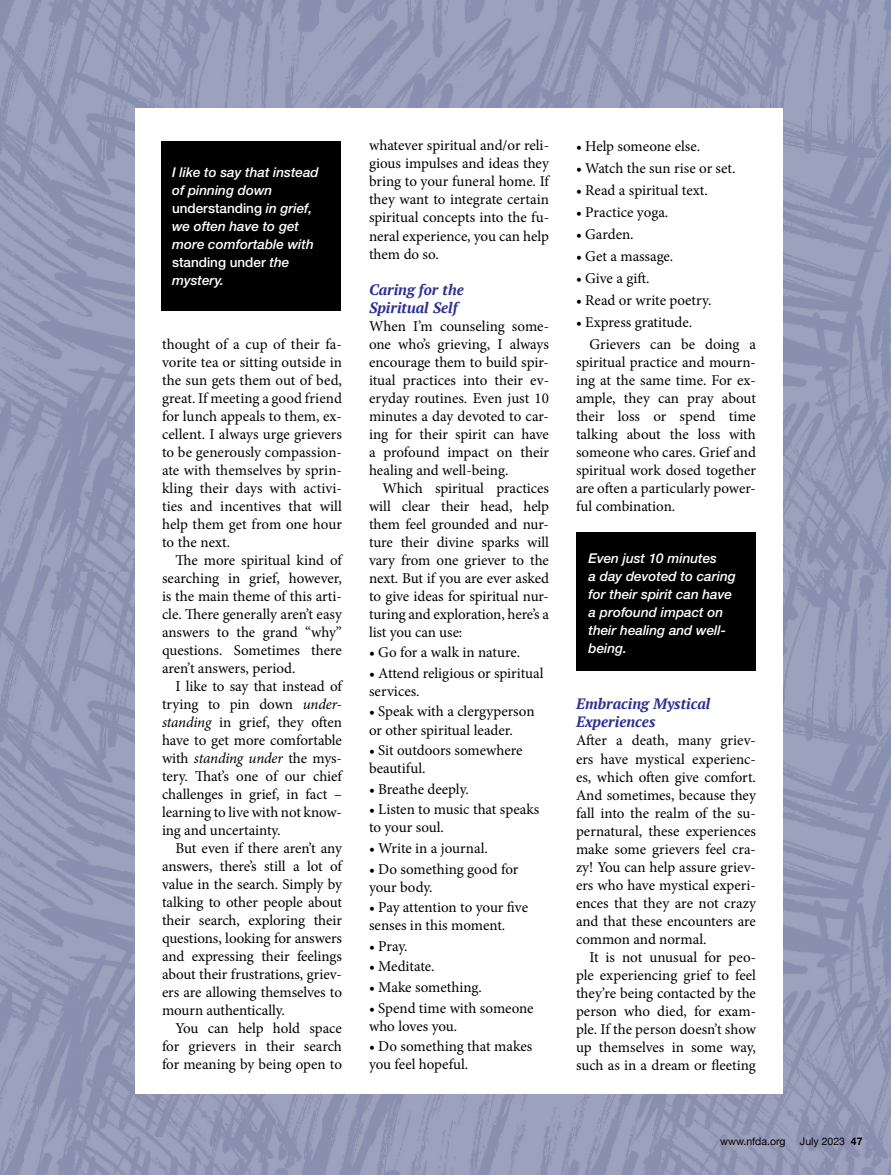
<style>
.page{position:relative;width:891px;height:1175px;background:#fff}
.page>*{position:absolute;margin:0;border:0;box-sizing:border-box;transform-origin:0 0}
.t1{font:15px/18px "Minion Pro";letter-spacing:-.005em;color:#000;text-align:justify}
.t2{font:italic 700 15px/18px "PT Serif";color:#2e3092}
.t3{font:italic 500 13.5px/18px "Helvetica Neue LT Std";color:#fff}
.t4{font:10.5px "Helvetica Neue";color:#000}
.s1{font-style:normal}
.s2{font-style:italic}
.s3{font-family:"Helvetica Neue LT Std";font-weight:700}
</style>
<div class="page">
<div style="left:0;top:0;width:891px;height:1174px;background:linear-gradient(to right,#959ab7,#949ab7)"></div>
<div style="left:135px;top:108px;width:648px;height:986px;background:#fff"></div>
<div style="left:576px;top:532px;width:180px;height:139px;background:#000"></div>
<div style="left:161px;top:141px;width:179px;height:169px;background:#000"></div>
<p class="t3" style="left:172px;top:163px;width:148px">I like to say that instead of pinning down <span class="s1">understanding</span> in grief, we often have to get more comfortable with <span class="s1">standing under</span> the mystery.</p>
<p class="t1" style="left:162px;top:335px;width:182px">thought of a cup of their fa&shy;vorite tea or sitting outside in the sun gets them out of bed, great. If meeting a good friend for lunch appeals to them, ex&shy;cellent. I always urge grievers to be generously compassion&shy;ate with themselves by sprin&shy;kling their days with activi&shy;ties and incentives that will help them get from one hour to the next.</p>
<p class="t1" style="left:162px;top:551px;width:182px;text-indent:14px">The more spiritual kind of searching in grief, however, is the main theme of this arti&shy;cle. There generally aren’t easy answers to the grand “why” questions. Sometimes there aren’t answers, period.</p>
<p class="t1" style="left:162px;top:677px;width:182px;text-indent:14px">I like to say that instead of trying to pin down <span class="s2">under&shy;standing</span> in grief, they often have to get more comfortable with <span class="s2">standing under</span> the mys&shy;tery. That’s one of our chief challenges in grief, in fact – learning to live with not know&shy;ing and uncertainty.</p>
<p class="t1" style="left:162px;top:839px;width:182px;text-indent:14px">But even if there aren’t any answers, there’s still a lot of value in the search. Simply by talking to other people about their search, exploring their questions, looking for answers and expressing their feelings about their frustrations, griev&shy;ers are allowing themselves to mourn authentically.</p>
<p class="t1" style="left:162px;top:1019px;width:182px;text-indent:14px">You can help hold space for grievers in their search for meaning by being open to</p>
<p class="t1" style="left:369px;top:137px;width:182px">whatever spiritual and/or reli&shy;gious impulses and ideas they bring to your funeral home. If they want to integrate certain spiritual concepts into the fu&shy;neral experience, you can help them do so.</p>
<p class="t2" style="left:369px;top:280px;width:96px">Caring for the<br>Spiritual Self</p>
<p class="t1" style="left:369px;top:317px;width:182px">When I’m counseling some&shy;one who’s grieving, I always encourage them to build spir&shy;itual practices into their ev&shy;eryday routines. Even just 10 minutes a day devoted to car&shy;ing for their spirit can have a profound impact on their healing and well-being.</p>
<p class="t1" style="left:369px;top:479px;width:182px;text-indent:14px">Which spiritual practices will clear their head, help them feel grounded and nur&shy;ture their divine sparks will vary from one griever to the next. But if you are ever asked to give ideas for spiritual nur&shy;turing and exploration, here’s a list you can use:</p>
<p class="t1" style="left:369px;top:643px;width:153px">• Go for a walk in nature.</p>
<p class="t1" style="left:369px;top:664px;width:176px">• Attend religious or spiritual services.</p>
<p class="t1" style="left:369px;top:702px;width:167px">• Speak with a clergyperson or other spiritual leader.</p>
<p class="t1" style="left:369px;top:741px;width:155px">• Sit outdoors somewhere beautiful.</p>
<p class="t1" style="left:369px;top:780px;width:101px">• Breathe deeply.</p>
<p class="t1" style="left:369px;top:800px;width:172px">• Listen to music that speaks to your soul.</p>
<p class="t1" style="left:369px;top:839px;width:120px">• Write in a journal.</p>
<p class="t1" style="left:369px;top:859px;width:151px">• Do something good for your body.</p>
<p class="t1" style="left:369px;top:898px;width:161px">• Pay attention to your five senses in this moment.</p>
<p class="t1" style="left:369px;top:937px;width:40px">• Pray.</p>
<p class="t1" style="left:369px;top:957px;width:67px">• Meditate.</p>
<p class="t1" style="left:369px;top:978px;width:115px">• Make something.</p>
<p class="t1" style="left:369px;top:998px;width:166px">• Spend time with someone who loves you.</p>
<p class="t1" style="left:369px;top:1037px;width:165px">• Do something that makes you feel hopeful.</p>
<p class="t1" style="left:576px;top:137px;width:126px">• Help someone else.</p>
<p class="t1" style="left:576px;top:159px;width:161px">• Watch the sun rise or set.</p>
<p class="t1" style="left:576px;top:181px;width:133px">• Read a spiritual text.</p>
<p class="t1" style="left:576px;top:203px;width:94px">• Practice yoga.</p>
<p class="t1" style="left:576px;top:225px;width:59px">• Garden.</p>
<p class="t1" style="left:576px;top:247px;width:99px">• Get a massage.</p>
<p class="t1" style="left:576px;top:269px;width:75px">• Give a gift.</p>
<p class="t1" style="left:576px;top:291px;width:137px">• Read or write poetry.</p>
<p class="t1" style="left:590px;top:311px;width:168px;line-height:22px;text-indent:-14px">• Express gratitude.<br>Grievers can be doing a</p>
<p class="t1" style="left:576px;top:353px;width:182px">spiritual practice and mourn&shy;ing at the same time. For ex&shy;ample, they can pray about their loss or spend time talking about the loss with someone who cares. Grief and spiritual work dosed together are often a particularly power&shy;ful combination.</p>
<p class="t3" style="left:589px;top:549px;width:149px">Even just 10 minutes<br>a day devoted to caring for their spirit can have a profound impact on their healing and well&shy;being.</p>
<p class="t2" style="left:576px;top:694px;width:136px">Embracing Mystical<br>Experiences</p>
<p class="t1" style="left:576px;top:731px;width:182px">After a death, many griev&shy;ers have mystical experienc&shy;es, which often give comfort.<br>And sometimes, because they fall into the realm of the su&shy;pernatural, these experiences make some grievers feel cra&shy;zy! You can help assure griev&shy;ers who have mystical experi&shy;ences that they are not crazy and that these encounters are common and normal.</p>
<p class="t1" style="left:576px;top:948px;width:182px;text-indent:13px">It is not unusual for peo&shy;ple experiencing grief to feel they’re being contacted by the person who died, for exam&shy;ple. If the person doesn’t show up themselves in some way, such as in a dream or fleeting</p>
<p class="t4" style="left:720px;top:1133px;width:67px">www.nfda.org</p>
<p class="t4" style="left:800px;top:1133px;width:64px">July 2023 <span class="s3">47</span></p>
</div>
